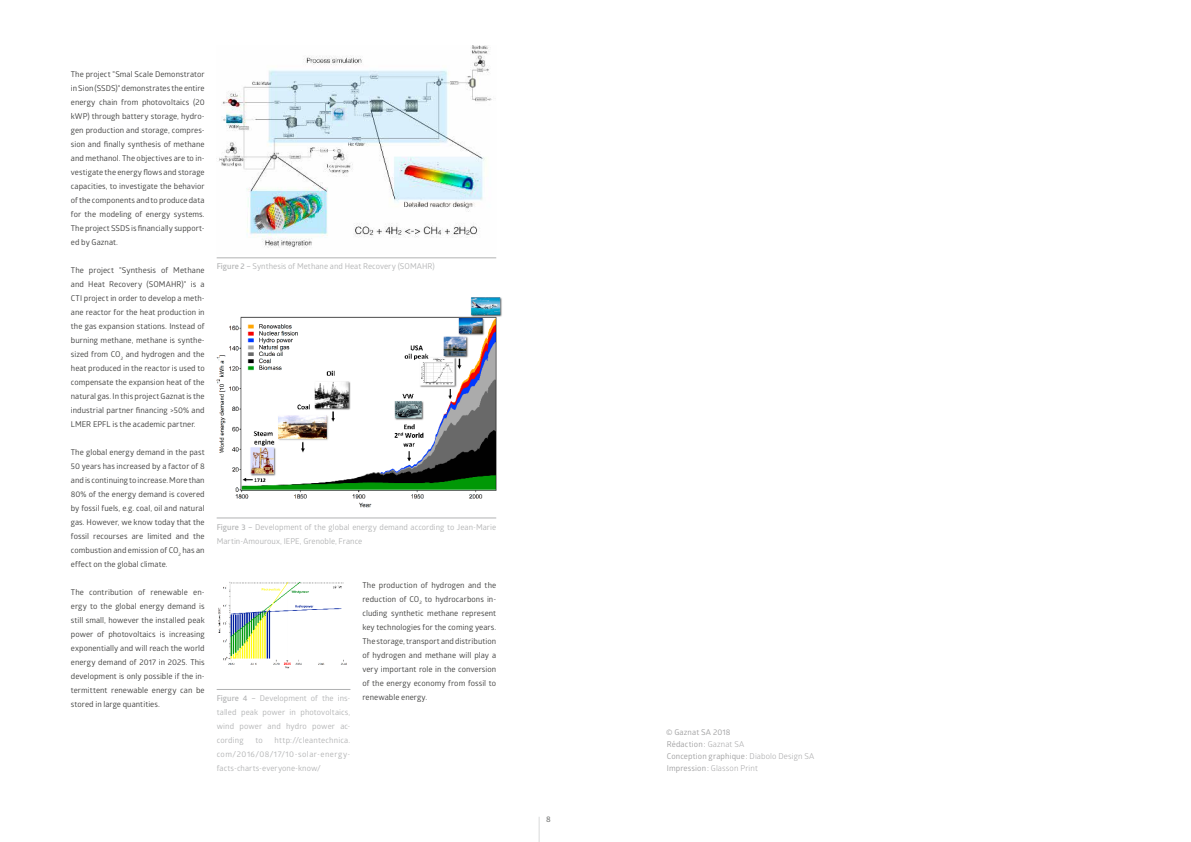
<style>
.page{position:relative;width:1191px;height:842px;background:#fff}
.page>*{position:absolute;margin:0;border:0;box-sizing:border-box;transform-origin:0 0}
.t1{font:8px/14px "Glober";letter-spacing:.005em;color:#3a3a39;text-align:justify}
.t2{font:8px/14px "Glober";letter-spacing:.005em;color:#b1b2b3;text-align:justify}
.t3{font:8px/12px "Glober";letter-spacing:.015em;color:#9c9c9d}
.t4{font:600 8px "Glober";color:#7a7b7a}
.s1{font-weight:600}
.s2{font-style:inherit}
</style>
<div class="page">
<svg style="left:538px;top:817px;width:1px;height:25px"></svg>
<img style="left:217px;top:297px;width:285px;height:211px">
<hr style="left:217px;top:258px;width:279px;height:1px;background:#b1b2b3">
<hr style="left:217px;top:518px;width:279px;height:1px;background:#b1b2b3">
<hr style="left:217px;top:689px;width:133px;height:1px;background:#b1b2b3">
<img style="left:219px;top:45px;width:273px;height:203px">
<img style="left:218px;top:581px;width:129px;height:88px">
<p class="t1" style="left:71px;top:67px;width:135px">The project "Smal Scale Demonstrator in Sion (SSDS)" demonstrates the entire energy chain from photovoltaics (20 kWP) through battery storage, hydro&shy;gen production and storage, compres&shy;sion and finally synthesis of methane and methanol. The objectives are to in&shy;vestigate the energy flows and storage capacities, to investigate the behavior of the components and to produce data for the modeling of energy systems.<br>The project SSDS is financially support&shy;ed by Gaznat.</p>
<p class="t1" style="left:71px;top:263px;width:135px">The project "Synthesis of Methane and Heat Recovery (SOMAHR)" is a CTI project in order to develop a meth&shy;ane reactor for the heat production in the gas expansion stations. Instead of burning methane, methane is synthe&shy;sized from CO<sub>2</sub> and hydrogen and the heat produced in the reactor is used to compensate the expansion heat of the natural gas. In this project Gaznat is the industrial partner financing &gt;50% and LMER EPFL is the academic partner.</p>
<p class="t1" style="left:71px;top:445px;width:135px">The global energy demand in the past 50 years has increased by a factor of 8 and is continuing to increase. More than 80% of the energy demand is covered by fossil fuels, e.g. coal, oil and natural gas. However, we know today that the fossil recourses are limited and the combustion and emission of CO<sub>2</sub> has an effect on the global climate.</p>
<p class="t1" style="left:71px;top:585px;width:135px">The contribution of renewable en&shy;ergy to the global energy demand is still small, however the installed peak power of photovoltaics is increasing exponentially and will reach the world energy demand of 2017 in 2025. This development is only possible if the in&shy;termittent renewable energy can be stored in large quantities.</p>
<p class="t1" style="left:362px;top:577px;width:135px">The production of hydrogen and the reduction of CO<sub>2</sub> to hydrocarbons in&shy;cluding synthetic methane represent key technologies for the coming years.<br>The storage, transport and distribution of hydrogen and methane will play a very important role in the conversion of the energy economy from fossil to renewable energy.</p>
<p class="t2" style="left:217px;top:259px;width:220px"><span class="s1">Figure 2 –</span> Synthesis of Methane and Heat Recovery (SOMAHR)</p>
<p class="t2" style="left:217px;top:519px;width:281px"><span class="s1">Figure 3 –</span> Development of the global energy demand according to Jean-Marie<br>Martin-Amouroux, IEPE, Grenoble, France</p>
<p class="t2" style="left:217px;top:691px;width:135px"><span class="s1">Figure 4 –</span> Development of the ins&shy;talled peak power in photovoltaics, wind power and hydro power ac&shy;cording</p>
<p class="t2" style="left:217px;top:733px;width:135px;text-indent:58px">http://cleantechnica. com/2016/08/17/10-solar-energy&shy;facts-charts-everyone-know/</p>
<p class="t2" style="left:255px;top:733px;width:9px">to</p>
<p class="t4" style="left:546px;top:814px;width:6px">8</p>
<p class="t3" style="left:666px;top:726px;width:150px">© Gaznat SA 2018<br>Rédaction: <span class="s2">Gaznat SA<br></span>Conception graphique: <span class="s2">Diabolo Design SA<br></span>Impression: <span class="s2">Glasson Print</span></p>
</div>
